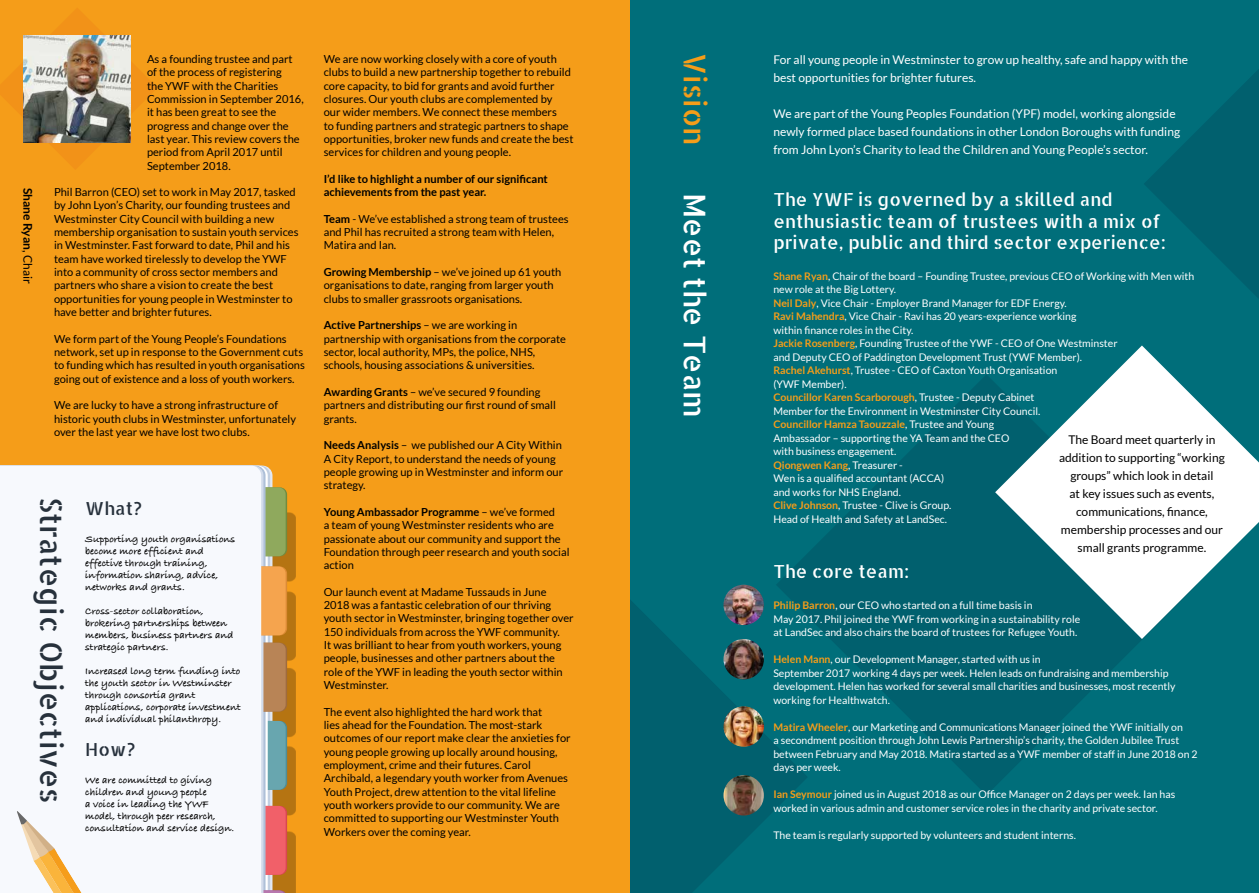
<style>
.page{position:relative;width:1259px;height:893px;background:#fff}
.page>*{position:absolute;margin:0;border:0;box-sizing:border-box;transform-origin:0 0}
.t1{font:30px "Allerta Stencil";color:#27313c}
.t2{font:30px "Allerta Stencil";color:#fff}
.t3{font:30px "Allerta Stencil";color:#f59d19}
.t4{font:18px/21.6px "Allerta Stencil";color:#fff}
.t5{font:18px "Allerta Stencil";color:#27313c}
.t6{font:12px/18px "Lato";color:#fff}
.t7{font:12px/18px "Lato";color:#000;text-align:center}
.t8{font:700 12px "Lato";color:#000}
.t9{font:11.1px/13.4px "Lato";color:#000}
.t10{font:700 11.1px/13.4px "Lato";color:#000}
.t11{font:10.5px/13.5px "Lato";color:#fff}
.t12{font:700 10.5px/12px "Bradley Hand ITCTT";color:#000}
.s1{font-weight:400}
.s2{font-weight:700}
.s3{font-weight:700;color:#f59d19}
</style>
<div class="page">
<div style="left:629px;top:0;width:630px;height:893px;background:#006e7a"></div>
<svg style="left:629px;top:567px;width:160px;height:326px;fill:#01606e"></svg>
<div style="left:0;top:0;width:629px;height:893px;background:#f59d19"></div>
<div style="left:0;top:491px;width:296px;height:402px;background:#000;opacity:.26"></div>
<svg style="left:246px;top:721px;width:41px;height:69px"></svg>
<svg style="left:244px;top:721px;width:42px;height:69px;background:#85b5bf"></svg>
<svg style="left:246px;top:487px;width:41px;height:69px"></svg>
<svg style="left:244px;top:487px;width:42px;height:69px;background:#98af75"></svg>
<div style="left:246px;top:806px;width:41px;height:69px;background:#d84750;border-radius:7px"></div>
<svg style="left:244px;top:806px;width:42px;height:69px;background:#e8747e"></svg>
<svg style="left:263px;top:890px;width:24px;height:3px"></svg>
<div style="left:246px;top:643px;width:41px;height:68px;background:#9f6b3d;border-radius:7px"></div>
<div style="left:244px;top:643px;width:42px;height:68px;background:#b88456;border-radius:7px"></div>
<svg style="left:246px;top:566px;width:41px;height:69px"></svg>
<div style="left:244px;top:566px;width:42px;height:69px;background:#f5a44e;border-radius:7px"></div>
<div style="left:0;top:466px;width:261px;height:427px;background:#f7f9fd"></div>
<svg style="left:0;top:8px;width:157px;height:161px"></svg>
<svg style="left:1144px;top:69px;width:115px;height:229px"></svg>
<svg style="left:776px;top:375px;width:366px;height:420px;fill:#01606e"></svg>
<svg style="left:995px;top:345px;width:264px;height:294px;fill:#fff"></svg>
<img style="left:24px;top:35px;width:106px;height:107px">
<svg style="left:17px;top:811px;width:65px;height:82px;background:#f3e3ca"></svg>
<img style="left:723px;top:585px;width:41px;height:40px;border-radius:20px">
<img style="left:723px;top:639px;width:41px;height:40px;border-radius:20px">
<img style="left:723px;top:775px;width:41px;height:40px;border-radius:20px">
<img style="left:723px;top:706px;width:41px;height:41px;border-radius:20px">
<p class="t8" style="left:35px;top:188px;width:98px;rotate:90deg">Shane Ryan<span class="s1">, Chair</span></p>
<p class="t9" style="left:147px;top:52px;width:158px">As a founding trustee and part of the process of registering<br>the YWF with the Charities<br>Commission in September 2016, it has been great to see the progress and change over the last year. This review covers the period from April 2017 until<br>September 2018.</p>
<p class="t9" style="left:54px;top:185px;width:246px">Phil Barron (CEO) set to work in May 2017, tasked by John Lyon’s Charity, our founding trustees and Westminster City Council with building a new membership organisation to sustain youth services in Westminster. Fast forward to date, Phil and his team have worked tirelessly to develop the YWF into a community of cross sector members and partners who share a vision to create the best opportunities for young people in Westminster to have better and brighter futures.</p>
<p class="t9" style="left:54px;top:332px;width:252px">We form part of the Young People’s Foundations network, set up in response to the Government cuts to funding which has resulted in youth organisations going out of existence and a loss of youth workers.</p>
<p class="t9" style="left:54px;top:398px;width:244px">We are lucky to have a strong infrastructure of historic youth clubs in Westminster, unfortunately over the last year we have lost two clubs.</p>
<h1 class="t1" style="left:71px;top:497px;width:308px;rotate:90deg">Strategic Objectives</h1>
<h2 class="t5" style="left:85px;top:497px;width:58px">What?</h2>
<p class="t12" style="left:85px;top:533px;width:152px">Supporting youth organisations become more efficient and effective through training, information sharing, advice, networks and grants.</p>
<p class="t12" style="left:85px;top:605px;width:150px">Cross-sector collaboration, brokering partnerships between members, business partners and strategic partners.</p>
<p class="t12" style="left:85px;top:665px;width:157px">Increased long term funding into the youth sector in Westminster through consortia grant applications, corporate investment and individual philanthropy.</p>
<h2 class="t5" style="left:85px;top:737px;width:52px">How?</h2>
<p class="t12" style="left:85px;top:773px;width:151px">We are committed to giving children and young people<br>a voice in leading the YWF model, through peer research, consultation and service design.</p>
<p class="t9" style="left:324px;top:52px;width:251px">We are now working closely with a core of youth clubs to build a new partnership together to rebuild core capacity, to bid for grants and avoid further closures. Our youth clubs are complemented by<br>our wider members. We connect these members<br>to funding partners and strategic partners to shape opportunities, broker new funds and create the best services for children and young people.</p>
<p class="t10" style="left:324px;top:172px;width:226px">I’d like to highlight a number of our significant achievements from the past year.</p>
<p class="t9" style="left:324px;top:212px;width:246px"><span class="s2">Team</span> - We’ve established a strong team of trustees and Phil has recruited a strong team with Helen,<br>Matira and Ian.</p>
<p class="t9" style="left:324px;top:265px;width:239px"><span class="s2">Growing Membership</span> – we’ve joined up 61 youth organisations to date, ranging from larger youth clubs to smaller grassroots organisations.</p>
<p class="t9" style="left:324px;top:319px;width:244px"><span class="s2">Active Partnerships</span> – we are working in partnership with organisations from the corporate sector, local authority, MPs, the police, NHS, schools, housing associations &amp; universities.</p>
<p class="t9" style="left:324px;top:385px;width:234px"><span class="s2">Awarding Grants</span> – we’ve secured 9 founding partners and distributing our first round of small grants.</p>
<p class="t9" style="left:324px;top:438px;width:241px"><span class="s2">Needs Analysis</span> – we published our A City Within A City Report, to understand the needs of young people growing up in Westminster and inform our strategy.</p>
<p class="t9" style="left:324px;top:505px;width:247px"><span class="s2">Young Ambassador Programme</span> – we’ve formed<br>a team of young Westminster residents who are passionate about our community and support the Foundation through peer research and youth social action</p>
<p class="t9" style="left:324px;top:585px;width:251px">Our launch event at Madame Tussauds in June 2018 was a fantastic celebration of our thriving youth sector in Westminster, bringing together over 150 individuals from across the YWF community.<br>It was brilliant to hear from youth workers, young people, businesses and other partners about the role of the YWF in leading the youth sector within Westminster.</p>
<p class="t9" style="left:324px;top:705px;width:248px">The event also highlighted the hard work that<br>lies ahead for the Foundation. The most-stark outcomes of our report make clear the anxieties for young people growing up locally around housing, employment, crime and their futures. Carol Archibald, a legendary youth worker from Avenues Youth Project, drew attention to the vital lifeline youth workers provide to our community. We are committed to supporting our Westminster Youth Workers over the coming year.</p>
<h1 class="t3" style="left:714px;top:53px;width:94px;rotate:90deg">Vision</h1>
<h1 class="t2" style="left:714px;top:193px;width:227px;rotate:90deg">Meet the Team</h1>
<p class="t6" style="left:773px;top:50px;width:416px">For all young people in Westminster to grow up healthy, safe and happy with the best opportunities for brighter futures.</p>
<p class="t6" style="left:773px;top:104px;width:408px">We are part of the Young Peoples Foundation (YPF) model, working alongside newly formed place based foundations in other London Boroughs with funding from John Lyon’s Charity to lead the Children and Young People’s sector.</p>
<h2 class="t4" style="left:773px;top:188px;width:394px">The YWF is governed by a skilled and enthusiastic team of trustees with a mix of private, public and third sector experience:</h2>
<p class="t11" style="left:773px;top:269px;width:422px"><span class="s3">Shane Ryan</span>, Chair of the board – Founding Trustee, previous CEO of Working with Men with new role at the Big Lottery.<br><span class="s3">Neil Daly</span>, Vice Chair - Employer Brand Manager for EDF Energy.<br><span class="s3">Ravi Mahendra</span>, Vice Chair - Ravi has 20 years-experience working<br>within finance roles in the City.<br><span class="s3">Jackie Rosenberg</span>, Founding Trustee of the YWF - CEO of One Westminster<br>and Deputy CEO of Paddington Development Trust (YWF Member).<br><span class="s3">Rachel Akehurst</span>, Trustee - CEO of Caxton Youth Organisation<br>(YWF Member).<br><span class="s3">Councillor Karen Scarborough</span>, Trustee - Deputy Cabinet<br>Member for the Environment in Westminster City Council.<br><span class="s3">Councillor Hamza Taouzzale</span>, Trustee and Young<br>Ambassador – supporting the YA Team and the CEO<br>with business engagement.<br><span class="s3">Qiongwen Kang</span>, Treasurer -<br>Wen is a qualified accountant (ACCA)<br>and works for NHS England.<br><span class="s3">Clive Johnson</span>, Trustee - Clive is Group.<br>Head of Health and Safety at LandSec.</p>
<p class="t7" style="left:1059px;top:431px;width:167px">The Board meet quarterly in addition to supporting “working groups” which look in detail<br>at key issues such as events, communications, finance, membership processes and our small grants programme.</p>
<h2 class="t4" style="left:773px;top:560px;width:137px">The core team:</h2>
<p class="t11" style="left:773px;top:599px;width:308px"><span class="s3">Philip Barron</span>, our CEO who started on a full time basis in<br>May 2017. Phil joined the YWF from working in a sustainability role at LandSec and also chairs the board of trustees for Refugee Youth.</p>
<p class="t11" style="left:773px;top:653px;width:404px"><span class="s3">Helen Mann</span>, our Development Manager, started with us in<br>September 2017 working 4 days per week. Helen leads on fundraising and membership development. Helen has worked for several small charities and businesses, most recently working for Healthwatch.</p>
<p class="t11" style="left:773px;top:720px;width:426px"><span class="s3">Matira Wheeler</span>, our Marketing and Communications Manager joined the YWF initially on<br>a secondment position through John Lewis Partnership’s charity, the Golden Jubilee Trust between February and May 2018. Matira started as a YWF member of staff in June 2018 on 2 days per week.</p>
<p class="t11" style="left:773px;top:788px;width:403px"><span class="s3">Ian Seymour</span> joined us in August 2018 as our Office Manager on 2 days per week. Ian has worked in various admin and customer service roles in the charity and private sector.</p>
<p class="t11" style="left:773px;top:828px;width:304px">The team is regularly supported by volunteers and student interns.</p>
</div>
